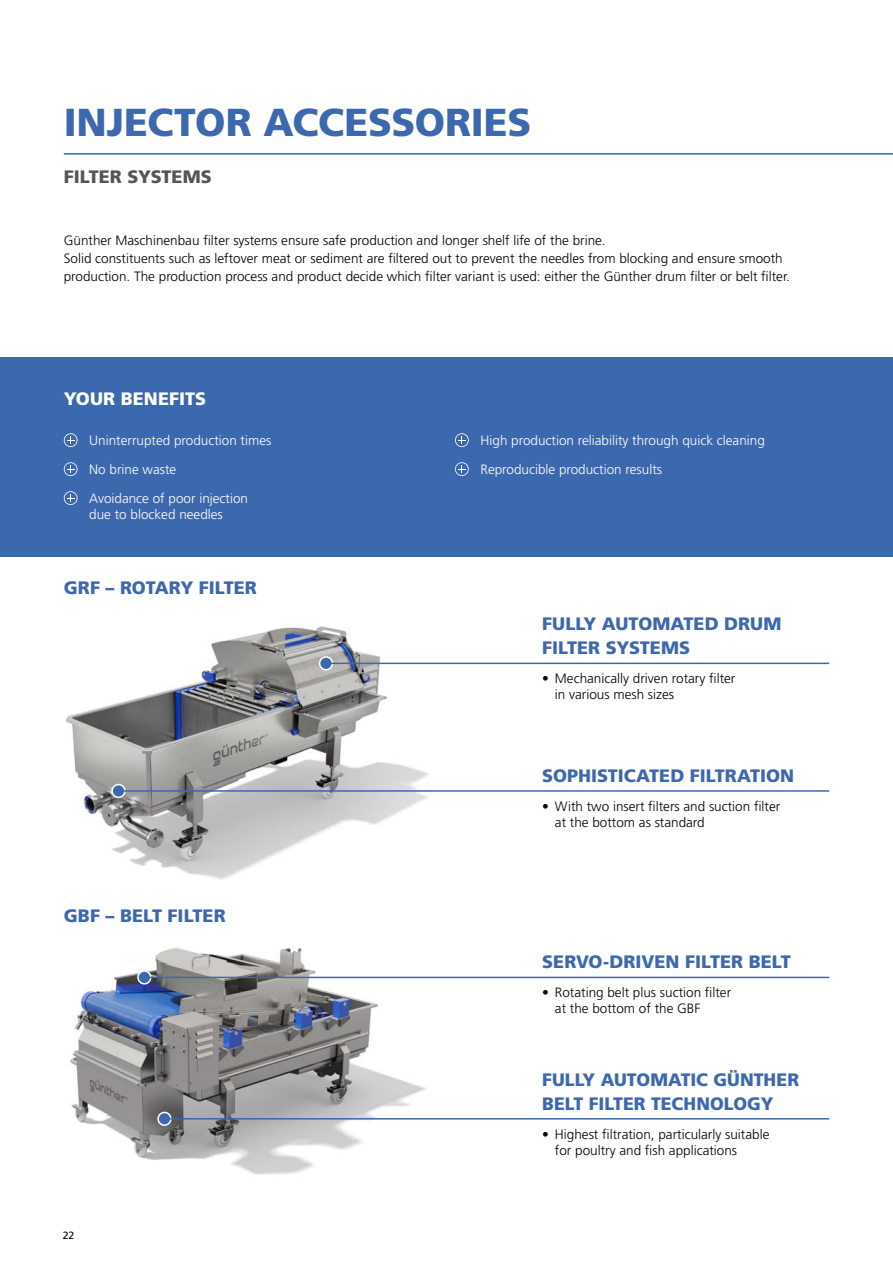
<style>
.page{position:relative;width:893px;height:1263px;background:#fff}
.page>*{position:absolute;margin:0;border:0;box-sizing:border-box;transform-origin:0 0}
.t1{font:900 39px "Frutiger LT Std";letter-spacing:-.005em;color:#3c68ae}
.t2{font:900 18px/24px "Frutiger LT Std";color:#3c68ae}
.t3{font:900 18px "Frutiger LT Std";color:#555}
.t4{font:900 18px "Frutiger LT Std";letter-spacing:.005em;color:#fff}
.t5{font:300 13.5px/16.2px "Frutiger LT Std";color:#000}
.t6{font:300 13.5px/29px "Frutiger LT Std";color:#fff}
.t7{font:10.5px "Frutiger LT Std";color:#000}
</style>
<div class="page">
<hr style="left:64px;top:153px;width:829px;height:2px;background:#3c68ae">
<div style="left:0;top:357px;width:893px;height:200px;background:#3c68ae"></div>
<svg style="left:64px;top:433px;width:14px;height:14px"></svg>
<svg style="left:64px;top:462px;width:14px;height:14px"></svg>
<svg style="left:64px;top:491px;width:14px;height:14px"></svg>
<svg style="left:455px;top:433px;width:14px;height:14px"></svg>
<svg style="left:455px;top:462px;width:14px;height:14px"></svg>
<img style="left:66px;top:626px;width:370px;height:253px">
<img style="left:70px;top:948px;width:366px;height:227px">
<div style="left:320px;top:657px;width:12px;height:13px;background:#3c68ae;border-radius:50%"></div>
<div style="left:319px;top:656px;width:14px;height:14px;border:2px solid #fff;border-radius:50%"></div>
<hr style="left:329px;top:663px;width:500px;height:1px;background:#3c68ae">
<div style="left:158px;top:1112px;width:13px;height:13px;background:#3c68ae;border-radius:50%"></div>
<div style="left:157px;top:1112px;width:15px;height:14px;border:2px solid #fff;border-radius:50%"></div>
<hr style="left:162px;top:1118px;width:667px;height:1px;background:#3c68ae">
<div style="left:112px;top:784px;width:13px;height:13px;background:#3c68ae;border-radius:50%"></div>
<div style="left:111px;top:784px;width:15px;height:14px;border:2px solid #fff;border-radius:50%"></div>
<hr style="left:118px;top:790px;width:711px;height:2px;background:#3c68ae">
<div style="left:138px;top:971px;width:13px;height:13px;background:#3c68ae;border-radius:50%"></div>
<div style="left:137px;top:970px;width:14px;height:14px;border:2px solid #fff;border-radius:50%"></div>
<hr style="left:145px;top:977px;width:684px;height:1px;background:#3c68ae">
<h1 class="t1" style="left:64px;top:99px;width:469px">INJECTOR ACCESSORIES</h1>
<h2 class="t3" style="left:64px;top:166px;width:150px">FILTER SYSTEMS</h2>
<p class="t5" style="left:64px;top:232px;width:728px;line-height:18px">Günther Maschinenbau filter systems ensure safe production and longer shelf life of the brine.<br>Solid constituents such as leftover meat or sediment are filtered out to prevent the needles from blocking and ensure smooth production. The production process and product decide which filter variant is used: either the Günther drum filter or belt filter.</p>
<h2 class="t4" style="left:64px;top:388px;width:144px">YOUR BENEFITS</h2>
<p class="t6" style="left:89px;top:426px;width:184px">Uninterrupted production times<br>No brine waste<br>Avoidance of poor injection</p>
<p class="t6" style="left:89px;top:500px;width:135px">due to blocked needles</p>
<h2 class="t2" style="left:64px;top:576px;width:195px">GRF – ROTARY FILTER</h2>
<h2 class="t2" style="left:64px;top:903px;width:163px">GBF – BELT FILTER</h2>
<p class="t7" style="left:63px;top:1229px;width:13px">22</p>
<p class="t6" style="left:480px;top:426px;width:286px">High production reliability through quick cleaning<br>Reproducible production results</p>
<h2 class="t2" style="left:542px;top:612px;width:241px">FULLY AUTOMATED DRUM<br>FILTER SYSTEMS</h2>
<p class="t5" style="left:555px;top:670px;width:182px;text-indent:-13px">• Mechanically driven rotary filter in various mesh sizes</p>
<h2 class="t2" style="left:542px;top:763px;width:253px">SOPHISTICATED FILTRATION</h2>
<p class="t5" style="left:555px;top:798px;width:227px;text-indent:-13px">• With two insert filters and suction filter at the bottom as standard</p>
<h2 class="t2" style="left:542px;top:950px;width:250px">SERVO-DRIVEN FILTER BELT</h2>
<p class="t5" style="left:555px;top:984px;width:178px;text-indent:-13px">• Rotating belt plus suction filter at the bottom of the GBF</p>
<h2 class="t2" style="left:542px;top:1067px;width:259px">FULLY AUTOMATIC GÜNTHER<br>BELT FILTER TECHNOLOGY</h2>
<p class="t5" style="left:555px;top:1126px;width:216px;text-indent:-13px">• Highest filtration, particularly suitable for poultry and fish applications</p>
</div>
